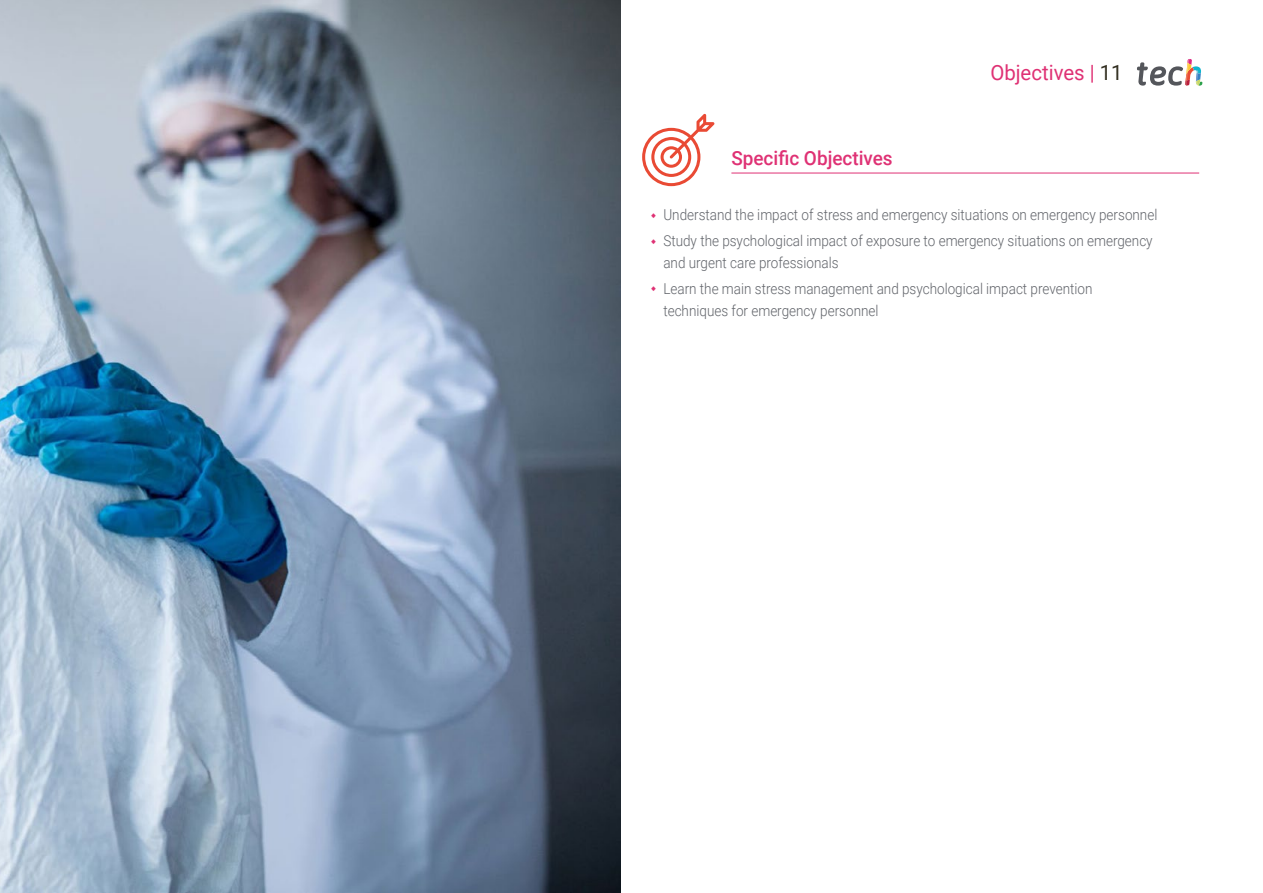
<style>
.page{position:relative;width:1263px;height:893px;background:#fff}
.page>*{position:absolute;margin:0;border:0;box-sizing:border-box;transform-origin:0 0}
.t1{font:21px "Roboto";color:#df3174}
.t2{font:500 19.5px "Roboto";color:#df3174}
.t3{font:300 15px/26px "Roboto";color:#61646a;scale:.9 1}
.s1{color:#312e20}
</style>
<div class="page">
<hr style="left:731px;top:173px;width:468px;height:1px;background:#df3174">
<svg style="left:642px;top:114px;width:72px;height:72px"></svg>
<img style="left:0;top:0;width:621px;height:893px">
<svg style="left:1137px;top:59px;width:65px;height:27px"></svg>
<h2 class="t2" style="left:731px;top:144px;width:163px">Specific Objectives</h2>
<h1 class="t1" style="left:990px;top:57px;width:134px">Objectives | <span class="s1">11</span></h1>
<p class="t3" style="left:663px;top:202px;width:550px">Understand the impact of stress and emergency situations on emergency personnel<br>Study the psychological impact of exposure to emergency situations on emergency</p>
<p class="t3" style="left:663px;top:249px;width:478px">and urgent care professionals<br>Learn the main stress management and psychological impact prevention</p>
<p class="t3" style="left:663px;top:297px;width:240px">techniques for emergency personnel</p>
</div>
